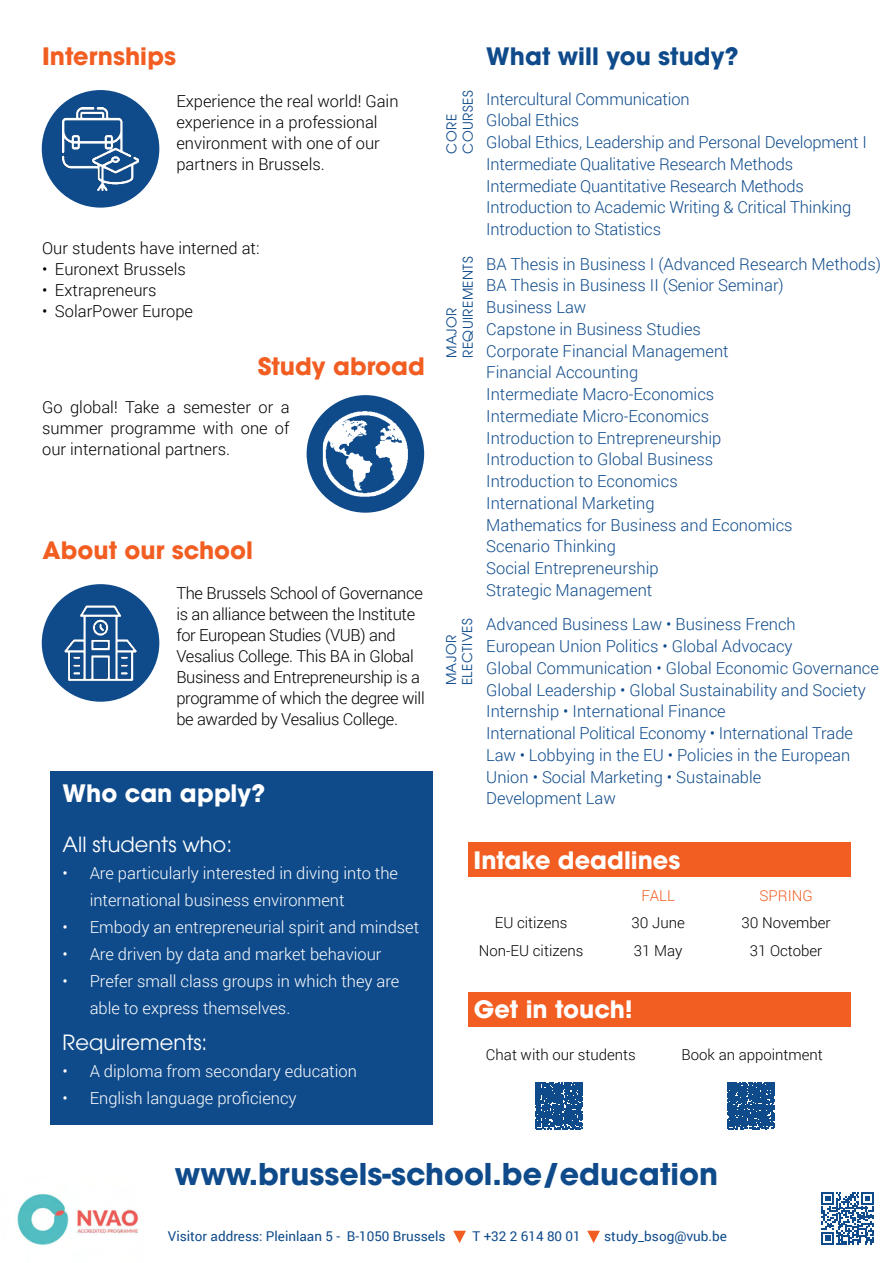
<style>
.page{position:relative;width:893px;height:1263px;background:#fff}
.page>*{position:absolute;margin:0;border:0;box-sizing:border-box;transform-origin:0 0}
.t1{font:700 30px "ITC Avant Garde Pro";color:#0f4b8b}
.t2{font:700 24px "ITC Avant Garde Pro";color:#fff}
.t3{font:700 24px "ITC Avant Garde Pro";color:#f25d21}
.t4{font:700 24px "ITC Avant Garde Pro";color:#0f4b8b}
.t5{font:21px "ITC Avant Garde Pro";color:#fff}
.t6{font:300 16.5px/21.8px "Roboto";color:#0f4b8b}
.t7{font:300 16.5px/21px "Roboto";letter-spacing:-.01em;color:#000}
.t8{font:300 16.5px/27px "Roboto";color:#fff}
.t9{font:300 15px "Roboto";color:#000}
.t10{font:300 15px "Roboto";color:#f25d21}
.t11{font:13.5px "Roboto";color:#0f4b8b}
.t12{font:13.5px "ITC Avant Garde Pro";letter-spacing:.03em;color:#0f4b8b}
</style>
<div class="page">
<div style="left:42px;top:90px;width:117px;height:118px;background:#0f4b8b;border-radius:50%"></div>
<img style="left:62px;top:107px;width:77px;height:83px">
<div style="left:307px;top:395px;width:117px;height:118px;background:#0f4b8b;border-radius:50%"></div>
<img style="left:323px;top:411px;width:85px;height:86px">
<div style="left:50px;top:771px;width:383px;height:354px;background:#0f4b8b"></div>
<div style="left:468px;top:843px;width:382px;height:34px;background:#f25d21"></div>
<div style="left:42px;top:584px;width:117px;height:118px;background:#0f4b8b;border-radius:50%"></div>
<img style="left:64px;top:605px;width:73px;height:76px">
<svg style="left:453px;top:1231px;width:13px;height:12px"></svg>
<svg style="left:587px;top:1231px;width:13px;height:12px"></svg>
<svg style="left:821px;top:1192px;width:53px;height:52px"></svg>
<img style="left:17px;top:1193px;width:122px;height:53px">
<div style="left:468px;top:992px;width:382px;height:34px;background:#f25d21"></div>
<svg style="left:536px;top:1082px;width:47px;height:47px;background:#255c95"></svg>
<svg style="left:727px;top:1082px;width:47px;height:47px;background:#215994"></svg>
<p class="t3" style="left:42px;top:40px;width:136px">Internships</p>
<p class="t7" style="left:176px;top:90px;width:224px">Experience the real world! Gain experience in a professional environment with one of our partners in Brussels.</p>
<p class="t7" style="left:42px;top:237px;width:219px">Our students have interned at:</p>
<p class="t7" style="left:42px;top:258px;width:145px">• Euronext Brussels</p>
<p class="t7" style="left:42px;top:279px;width:116px">• Extrapreneurs</p>
<p class="t7" style="left:42px;top:300px;width:152px">• SolarPower Europe</p>
<p class="t3" style="left:258px;top:350px;width:169px">Study abroad</p>
<p class="t7" style="left:42px;top:396px;width:249px;text-align:justify">Go global! Take a semester or a summer programme with one of our international partners.</p>
<p class="t3" style="left:43px;top:534px;width:212px">About our school</p>
<p class="t7" style="left:176px;top:582px;width:250px">The Brussels School of Governance is an alliance between the Institute for European Studies (VUB) and Vesalius College. This BA in Global Business and Entrepreneurship is a programme of which the degree will be awarded by Vesalius College.</p>
<p class="t2" style="left:63px;top:777px;width:204px">Who can apply?</p>
<p class="t5" style="left:63px;top:831px;width:171px">All students who:</p>
<p class="t8" style="left:90px;top:859px;width:310px;text-indent:-27px">• Are particularly interested in diving into the international business environment</p>
<p class="t8" style="left:63px;top:913px;width:358px">• Embody an entrepreneurial spirit and mindset</p>
<p class="t8" style="left:63px;top:940px;width:320px">• Are driven by data and market behaviour</p>
<p class="t8" style="left:90px;top:967px;width:311px;text-indent:-27px">• Prefer small class groups in which they are able to express themselves.</p>
<p class="t5" style="left:63px;top:1029px;width:146px">Requirements:</p>
<p class="t8" style="left:63px;top:1057px;width:296px">• A diploma from secondary education</p>
<p class="t8" style="left:63px;top:1084px;width:236px">• English language proficiency</p>
<p class="t12" style="left:459px;top:154px;width:64px;rotate:-90deg">COURSES</p>
<p class="t12" style="left:443px;top:154px;width:41px;rotate:-90deg">CORE</p>
<p class="t12" style="left:459px;top:358px;width:103px;rotate:-90deg">REQUIREMENTS</p>
<p class="t12" style="left:443px;top:358px;width:52px;rotate:-90deg">MAJOR</p>
<p class="t12" style="left:459px;top:685px;width:69px;rotate:-90deg">ELECTIVES</p>
<p class="t12" style="left:443px;top:685px;width:52px;rotate:-90deg">MAJOR</p>
<p class="t4" style="left:486px;top:40px;width:254px">What will you study?</p>
<p class="t6" style="left:486px;top:87px;width:205px">Intercultural Communication</p>
<p class="t6" style="left:486px;top:109px;width:94px">Global Ethics</p>
<p class="t6" style="left:486px;top:131px;width:382px">Global Ethics, Leadership and Personal Development I</p>
<p class="t6" style="left:486px;top:152px;width:308px">Intermediate Qualitative Research Methods</p>
<p class="t6" style="left:486px;top:174px;width:319px">Intermediate Quantitative Research Methods</p>
<p class="t6" style="left:486px;top:196px;width:366px">Introduction to Academic Writing &amp; Critical Thinking</p>
<p class="t6" style="left:486px;top:218px;width:176px">Introduction to Statistics</p>
<p class="t6" style="left:486px;top:252px;width:396px">BA Thesis in Business I (Advanced Research Methods)</p>
<p class="t6" style="left:486px;top:274px;width:299px">BA Thesis in Business II (Senior Seminar)</p>
<p class="t6" style="left:486px;top:296px;width:102px">Business Law</p>
<p class="t6" style="left:486px;top:317px;width:216px">Capstone in Business Studies</p>
<p class="t6" style="left:486px;top:339px;width:244px">Corporate Financial Management</p>
<p class="t6" style="left:486px;top:361px;width:154px">Financial Accounting</p>
<p class="t6" style="left:486px;top:383px;width:230px">Intermediate Macro-Economics</p>
<p class="t6" style="left:486px;top:404px;width:224px">Intermediate Micro-Economics</p>
<p class="t6" style="left:486px;top:426px;width:237px">Introduction to Entrepreneurship</p>
<p class="t6" style="left:486px;top:448px;width:228px">Introduction to Global Business</p>
<p class="t6" style="left:486px;top:470px;width:193px">Introduction to Economics</p>
<p class="t6" style="left:486px;top:491px;width:170px">International Marketing</p>
<p class="t6" style="left:486px;top:513px;width:308px">Mathematics for Business and Economics</p>
<p class="t6" style="left:486px;top:535px;width:131px">Scenario Thinking</p>
<p class="t6" style="left:486px;top:557px;width:174px">Social Entrepreneurship</p>
<p class="t6" style="left:486px;top:578px;width:168px">Strategic Management</p>
<p class="t6" style="left:486px;top:613px;width:394px">Advanced Business Law • Business French<br>European Union Politics • Global Advocacy<br>Global Communication • Global Economic Governance Global Leadership • Global Sustainability and Society</p>
<p class="t6" style="left:486px;top:700px;width:368px">Internship • International Finance<br>International Political Economy • International Trade Law • Lobbying in the EU • Policies in the European Union • Social Marketing • Sustainable Development Law</p>
<p class="t2" style="left:474px;top:844px;width:208px">Intake deadlines</p>
<p class="t10" style="left:641px;top:885px;width:35px">FALL</p>
<p class="t10" style="left:759px;top:885px;width:55px">SPRING</p>
<p class="t9" style="left:495px;top:912px;width:74px">EU citizens</p>
<p class="t9" style="left:631px;top:912px;width:55px">30 June</p>
<p class="t9" style="left:742px;top:912px;width:91px">30 November</p>
<p class="t9" style="left:479px;top:940px;width:106px">Non-EU citizens</p>
<p class="t9" style="left:634px;top:940px;width:50px">31 May</p>
<p class="t9" style="left:750px;top:940px;width:74px">31 October</p>
<p class="t2" style="left:474px;top:993px;width:160px">Get in touch!</p>
<p class="t9" style="left:486px;top:1044px;width:151px">Chat with our students</p>
<p class="t9" style="left:682px;top:1044px;width:143px">Book an appointment</p>
<p class="t1" style="left:175px;top:1154px;width:545px">www.brussels-school.be/education</p>
<p class="t11" style="left:168px;top:1226px;width:279px">Visitor address: Pleinlaan 5 - B-1050 Brussels</p>
<p class="t11" style="left:472px;top:1226px;width:110px">T +32 2 614 80 01</p>
<p class="t11" style="left:604px;top:1226px;width:124px">study_bsog@vub.be</p>
</div>
